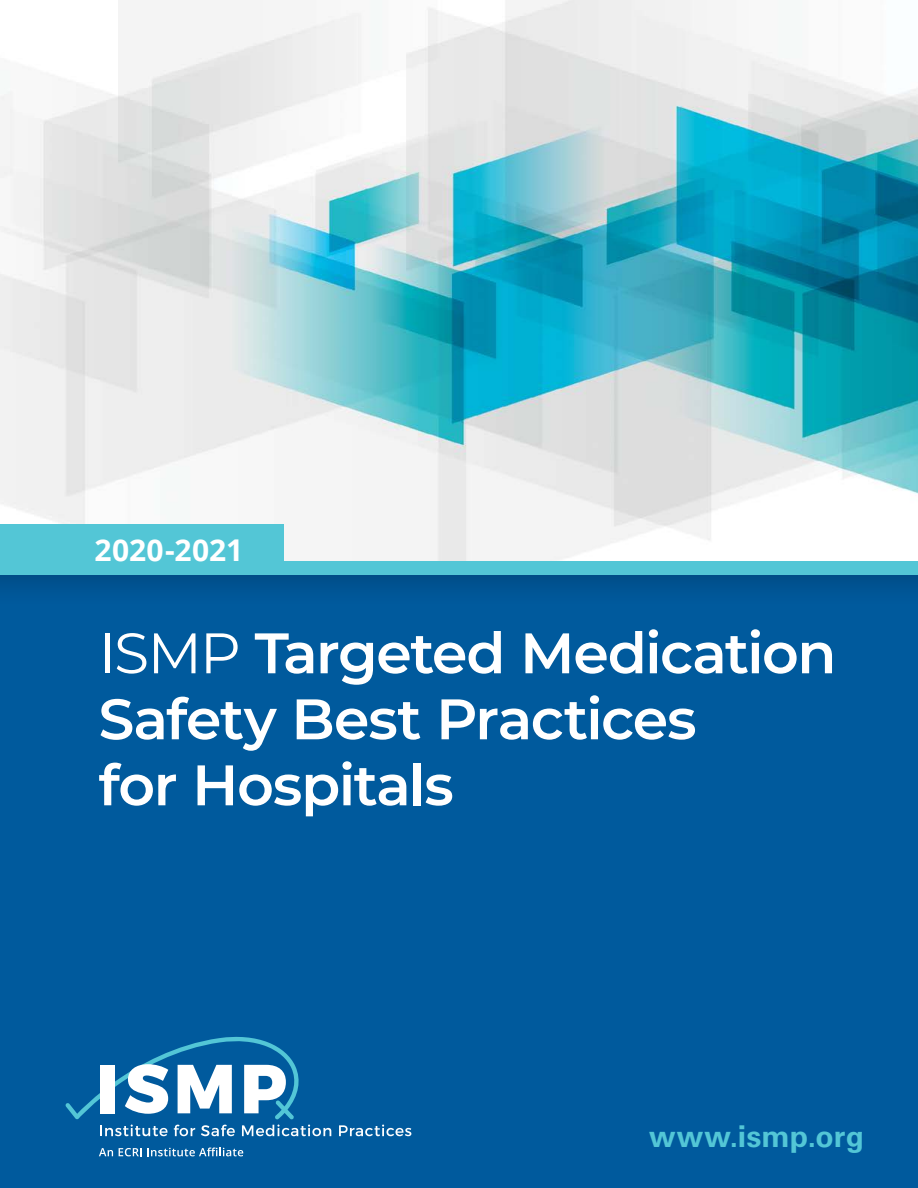
<style>
.page{position:relative;width:918px;height:1188px;background:#fff}
.page>*{position:absolute;margin:0;border:0;box-sizing:border-box;transform-origin:0 0}
.t1{font:600 57px/66px "Montserrat";letter-spacing:-.025em;color:#fff}
.t2{font:700 30px "Univers";letter-spacing:.005em;color:#53c6d6}
.t3{font:700 30px "Open Sans";letter-spacing:.005em;color:#fff}
.s1{font-weight:400}
</style>
<div class="page">
<img style="left:0;top:0;width:918px;height:561px">
<div style="left:0;top:562px;width:918px;height:626px;background:#005a9d"></div>
<svg style="left:0;top:574px;width:918px;height:14px"></svg>
<div style="left:0;top:561px;width:918px;height:13px;background:#53c6d6"></div>
<svg style="left:65px;top:1036px;width:234px;height:83px"></svg>
<svg style="left:100px;top:1125px;width:68px;height:11px"></svg>
<svg style="left:174px;top:1125px;width:21px;height:11px"></svg>
<svg style="left:201px;top:1125px;width:34px;height:11px"></svg>
<svg style="left:242px;top:1125px;width:89px;height:11px"></svg>
<svg style="left:339px;top:1125px;width:72px;height:11px"></svg>
<svg style="left:99px;top:1148px;width:14px;height:8px"></svg>
<svg style="left:119px;top:1148px;width:124px;height:8px"></svg>
<div style="left:0;top:525px;width:284px;height:49px;background:#53c6d6"></div>
<p class="t3" style="left:94px;top:529px;width:150px">2020-2021</p>
<p class="t1" style="left:99px;top:618px;width:739px"><span class="s1">ISMP</span> Targeted Medication<br>Safety Best Practices<br>for Hospitals</p>
<p class="t2" style="left:649px;top:1119px;width:216px">www.ismp.org</p>
</div>
